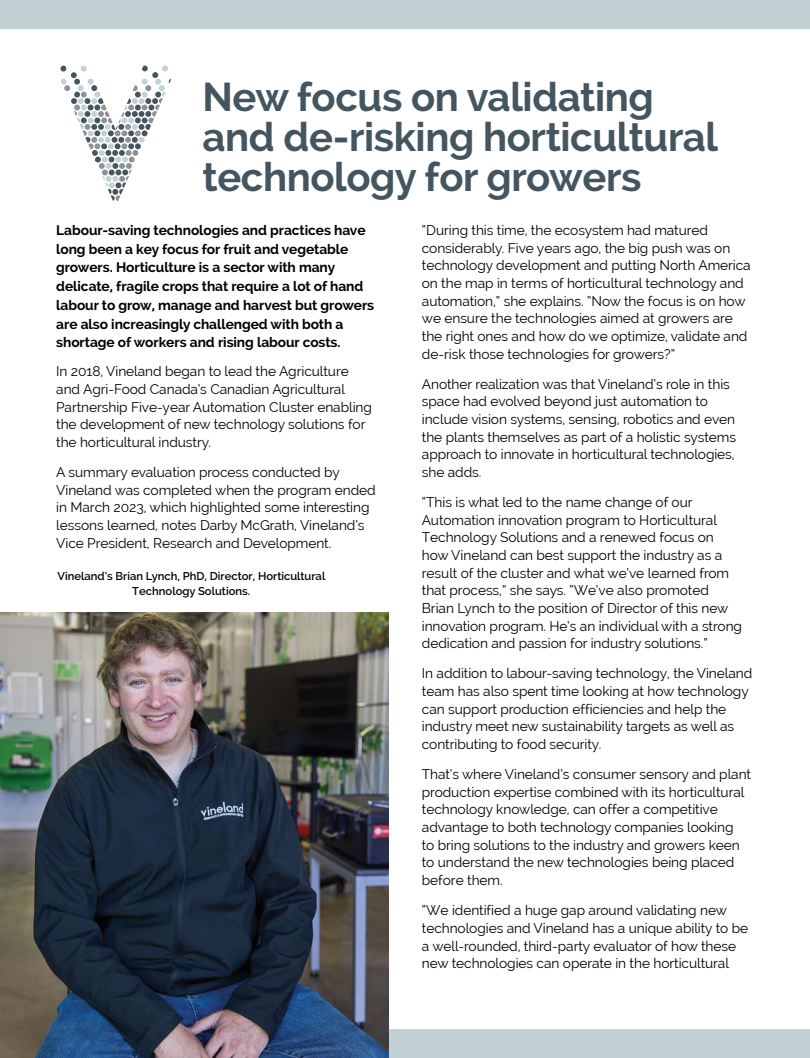
<style>
.page{position:relative;width:810px;height:1058px;background:#fff}
.page>*{position:absolute;margin:0;border:0;box-sizing:border-box;transform-origin:0 0}
.t1{font:700 40px/40px "Raleway";letter-spacing:-.01em;color:#455560}
.t2{font:13.75px/17.6px "Raleway";letter-spacing:-.005em;color:#000}
.t3{font:700 13.75px/18.8px "Raleway";letter-spacing:-.005em;color:#000}
.t4{font:600 11.25px/15px "Raleway";color:#000;text-align:center}
</style>
<div class="page">
<div style="left:0;top:0;width:810px;height:28px;background:#c2d1d4"></div>
<div style="left:0;top:1029px;width:810px;height:29px;background:#c2d1d4"></div>
<svg style="left:60px;top:65px;width:111px;height:136px"></svg>
<img style="left:0;top:612px;width:388px;height:446px">
<h1 class="t1" style="left:202px;top:77px;width:517px">New focus on validating and de-risking horticultural technology for growers</h1>
<p class="t3" style="left:56px;top:221px;width:320px">Labour-saving technologies and practices have long been a key focus for fruit and vegetable growers. Horticulture is a sector with many delicate, fragile crops that require a lot of hand labour to grow, manage and harvest but growers are also increasingly challenged with both a shortage of workers and rising labour costs.</p>
<p class="t2" style="left:56px;top:363px;width:317px">In 2018, Vineland began to lead the Agriculture and Agri-Food Canada’s Canadian Agricultural Partnership Five-year Automation Cluster enabling the development of new technology solutions for the horticultural industry.</p>
<p class="t2" style="left:56px;top:463px;width:321px">A summary evaluation process conducted by Vineland was completed when the program ended in March 2023, which highlighted some interesting lessons learned, notes Darby McGrath, Vineland’s Vice President, Research and Development.</p>
<p class="t4" style="left:57px;top:568px;width:269px">Vineland’s Brian Lynch, PhD, Director, Horticultural<br>Technology Solutions.</p>
<p class="t2" style="left:422px;top:221px;width:330px">“During this time, the ecosystem had matured considerably. Five years ago, the big push was on technology development and putting North America on the map in terms of horticultural technology and automation,” she explains. “Now the focus is on how we ensure the technologies aimed at growers are the right ones and how do we optimize, validate and de-risk those technologies for growers?”</p>
<p class="t2" style="left:422px;top:375px;width:316px">Another realization was that Vineland’s role in this space had evolved beyond just automation to include vision systems, sensing, robotics and even the plants themselves as part of a holistic systems approach to innovate in horticultural technologies, she adds.</p>
<p class="t2" style="left:422px;top:493px;width:322px">“This is what led to the name change of our Automation innovation program to Horticultural Technology Solutions and a renewed focus on how Vineland can best support the industry as a result of the cluster and what we’ve learned from that process,” she says. “We’ve also promoted Brian Lynch to the position of Director of this new innovation program. He’s an individual with a strong dedication and passion for industry solutions.”</p>
<p class="t2" style="left:422px;top:664px;width:332px">In addition to labour-saving technology, the Vineland team has also spent time looking at how technology can support production efficiencies and help the industry meet new sustainability targets as well as contributing to food security.</p>
<p class="t2" style="left:422px;top:765px;width:331px">That’s where Vineland’s consumer sensory and plant production expertise combined with its horticultural technology knowledge, can offer a competitive advantage to both technology companies looking<br>to bring solutions to the industry and growers keen to understand the new technologies being placed before them.</p>
<p class="t2" style="left:422px;top:901px;width:328px">“We identified a huge gap around validating new technologies and Vineland has a unique ability to be a well-rounded, third-party evaluator of how these new technologies can operate in the horticultural</p>
</div>
